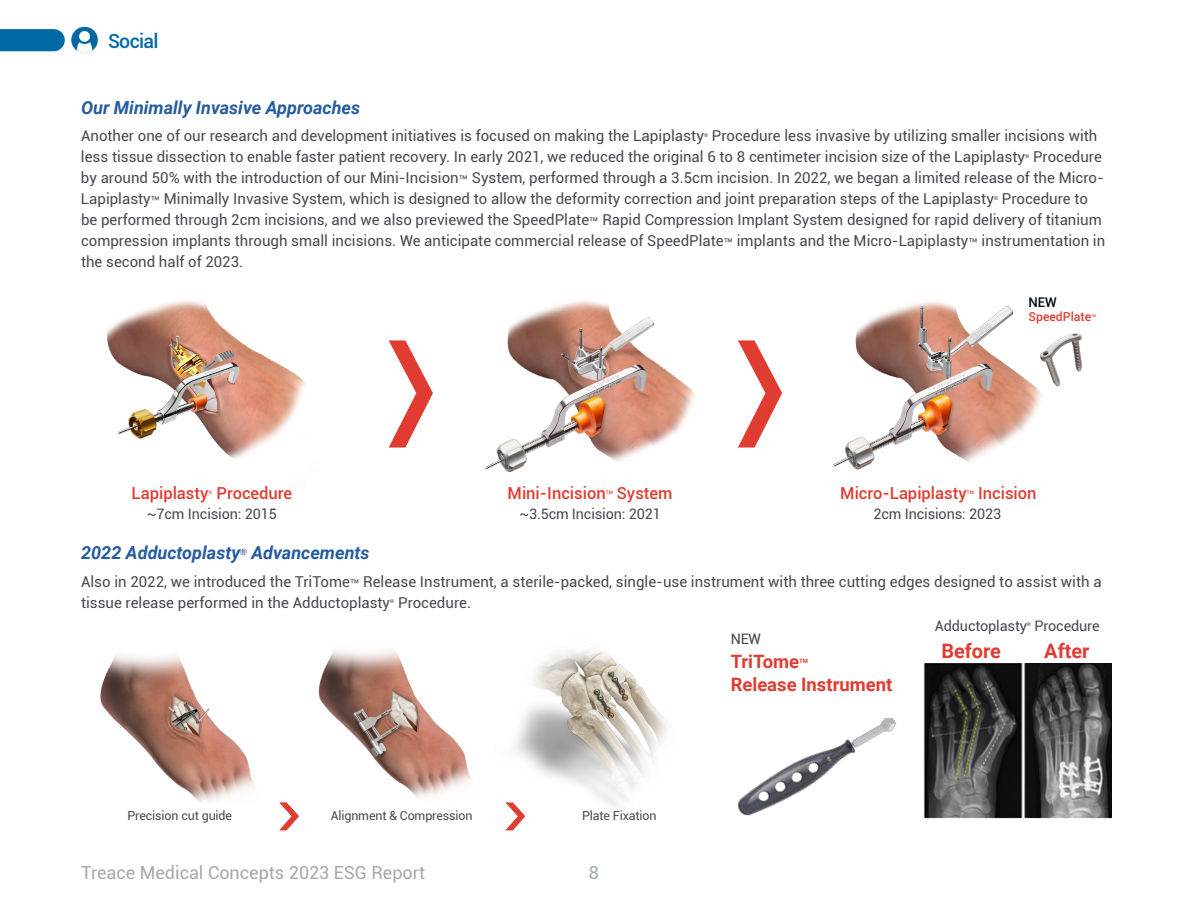
<style>
.page{position:relative;width:1188px;height:918px;background:#fff}
.page>*{position:absolute;margin:0;border:0;box-sizing:border-box;transform-origin:0 0}
.t1{font:700 19.95px "Roboto";color:#e03c31}
.t2{font:500 19.5px "Roboto";letter-spacing:-.035em;color:#006aa5}
.t3{font:700 18.45px "Roboto";color:#e03c31}
.t4{font:italic 700 18px "Roboto";color:#255ca0}
.t5{font:18px "Roboto";color:#a2aaad}
.t6{font:500 16.5px "Roboto";color:#e03c31}
.t7{font:15px/21px "Roboto";color:#494851}
.t8{font:14.4px "Roboto";letter-spacing:-.01em;color:#494851}
.t9{font:500 13.35px "Roboto";color:#010b13}
.t10{font:12.45px "Roboto";letter-spacing:-.01em;color:#494851}
.t11{font:500 12.3px "Roboto";color:#e03c31}
.t12{font:700 5.85px "Roboto";color:#e03c31}
.t13{font:5.25px "Roboto";color:#494851}
.t14{font:700 5.25px "Roboto";color:#494851}
.t15{font:500 4.8px "Roboto";color:#e03c31}
.t16{font:500 3.6px "Roboto";color:#e03c31}
</style>
<div class="page">
<img style="left:737px;top:717px;width:159px;height:99px">
<img style="left:923px;top:663px;width:189px;height:156px">
<img style="left:71px;top:26px;width:27px;height:28px">
<svg style="left:0;top:29px;width:65px;height:22px"></svg>
<img style="left:107px;top:300px;width:199px;height:159px">
<img style="left:484px;top:300px;width:211px;height:173px">
<img style="left:832px;top:301px;width:210px;height:169px">
<img style="left:1036px;top:331px;width:46px;height:57px">
<svg style="left:389px;top:340px;width:44px;height:108px"></svg>
<svg style="left:738px;top:340px;width:44px;height:108px"></svg>
<img style="left:100px;top:654px;width:155px;height:149px">
<img style="left:318px;top:650px;width:154px;height:148px">
<img style="left:514px;top:648px;width:154px;height:169px">
<svg style="left:505px;top:802px;width:20px;height:28px"></svg>
<svg style="left:279px;top:802px;width:20px;height:28px"></svg>
<h2 class="t2" style="left:108px;top:27px;width:52px">Social</h2>
<p class="t4" style="left:81px;top:95px;width:281px">Our Minimally Invasive Approaches</p>
<p class="t7" style="left:81px;top:125px;width:625px">Another one of our research and development initiatives is focused on making the Lapiplasty</p>
<p class="t13" style="left:704px;top:131px;width:6px">®</p>
<p class="t7" style="left:81px;top:125px;width:1018px;text-indent:631px">Procedure less invasive by utilizing smaller incisions with less tissue dissection to enable faster patient recovery. In early 2021, we reduced the original 6 to 8 centimeter incision size of the Lapiplasty</p>
<p class="t7" style="left:81px;top:146px;width:1024px;text-indent:952px">Procedure by around 50% with the introduction of our Mini-Incision™ System, performed through a 3.5cm incision. In 2022, we began a limited release of the Micro-<br>Lapiplasty™ Minimally Invasive System, which is designed to allow the deformity correction and joint preparation steps of the Lapiplasty</p>
<p class="t13" style="left:1025px;top:152px;width:6px">®</p>
<p class="t7" style="left:81px;top:188px;width:1026px;text-indent:921px">Procedure to be performed through 2cm incisions, and we also previewed the SpeedPlate™ Rapid Compression Implant System designed for rapid delivery of titanium compression implants through small incisions. We anticipate commercial release of SpeedPlate™ implants and the Micro-Lapiplasty™ instrumentation in the second half of 2023.</p>
<p class="t13" style="left:994px;top:194px;width:6px">®</p>
<p class="t9" style="left:1029px;top:293px;width:30px">NEW</p>
<p class="t11" style="left:1029px;top:308px;width:64px">SpeedPlate</p>
<p class="t16" style="left:1091px;top:313px;width:7px">TM</p>
<p class="t6" style="left:132px;top:482px;width:78px">Lapiplasty</p>
<p class="t15" style="left:209px;top:489px;width:5px">®</p>
<p class="t6" style="left:217px;top:482px;width:77px">Procedure</p>
<p class="t6" style="left:508px;top:482px;width:100px">Mini-Incision</p>
<p class="t15" style="left:606px;top:489px;width:9px">TM</p>
<p class="t6" style="left:617px;top:482px;width:57px">System</p>
<p class="t6" style="left:840px;top:482px;width:128px">Micro-Lapiplasty</p>
<p class="t15" style="left:967px;top:489px;width:9px">TM</p>
<p class="t6" style="left:978px;top:482px;width:60px">Incision</p>
<p class="t8" style="left:147px;top:504px;width:132px">~7cm Incision: 2015</p>
<p class="t8" style="left:519px;top:504px;width:143px">~3.5cm Incision: 2021</p>
<p class="t8" style="left:873px;top:504px;width:129px">2cm Incisions: 2023</p>
<p class="t4" style="left:81px;top:540px;width:290px">2022 Adductoplasty<sup>®</sup> Advancements</p>
<p class="t7" style="left:81px;top:570px;width:1022px">Also in 2022, we introduced the TriTome™ Release Instrument, a sterile-packed, single-use instrument with three cutting edges designed to assist with a tissue release performed in the Adductoplasty</p>
<p class="t13" style="left:390px;top:598px;width:6px">®</p>
<p class="t7" style="left:398px;top:591px;width:74px">Procedure.</p>
<p class="t10" style="left:128px;top:807px;width:106px">Precision cut guide</p>
<p class="t10" style="left:331px;top:807px;width:143px">Alignment &amp; Compression</p>
<p class="t10" style="left:582px;top:807px;width:76px">Plate Fixation</p>
<p class="t5" style="left:81px;top:860px;width:346px">Treace Medical Concepts 2023 ESG Report</p>
<p class="t5" style="left:589px;top:860px;width:12px">8</p>
<p class="t8" style="left:731px;top:629px;width:32px">NEW</p>
<p class="t3" style="left:731px;top:649px;width:70px">TriTome</p>
<p class="t12" style="left:799px;top:657px;width:10px">TM</p>
<p class="t3" style="left:731px;top:672px;width:163px">Release Instrument</p>
<p class="t8" style="left:935px;top:616px;width:94px">Adductoplasty</p>
<p class="t14" style="left:1027px;top:621px;width:6px">®</p>
<p class="t8" style="left:1034px;top:615px;width:67px">Procedure</p>
<h1 class="t1" style="left:941px;top:637px;width:61px">Before</h1>
<h1 class="t1" style="left:1044px;top:637px;width:47px">After</h1>
</div>
